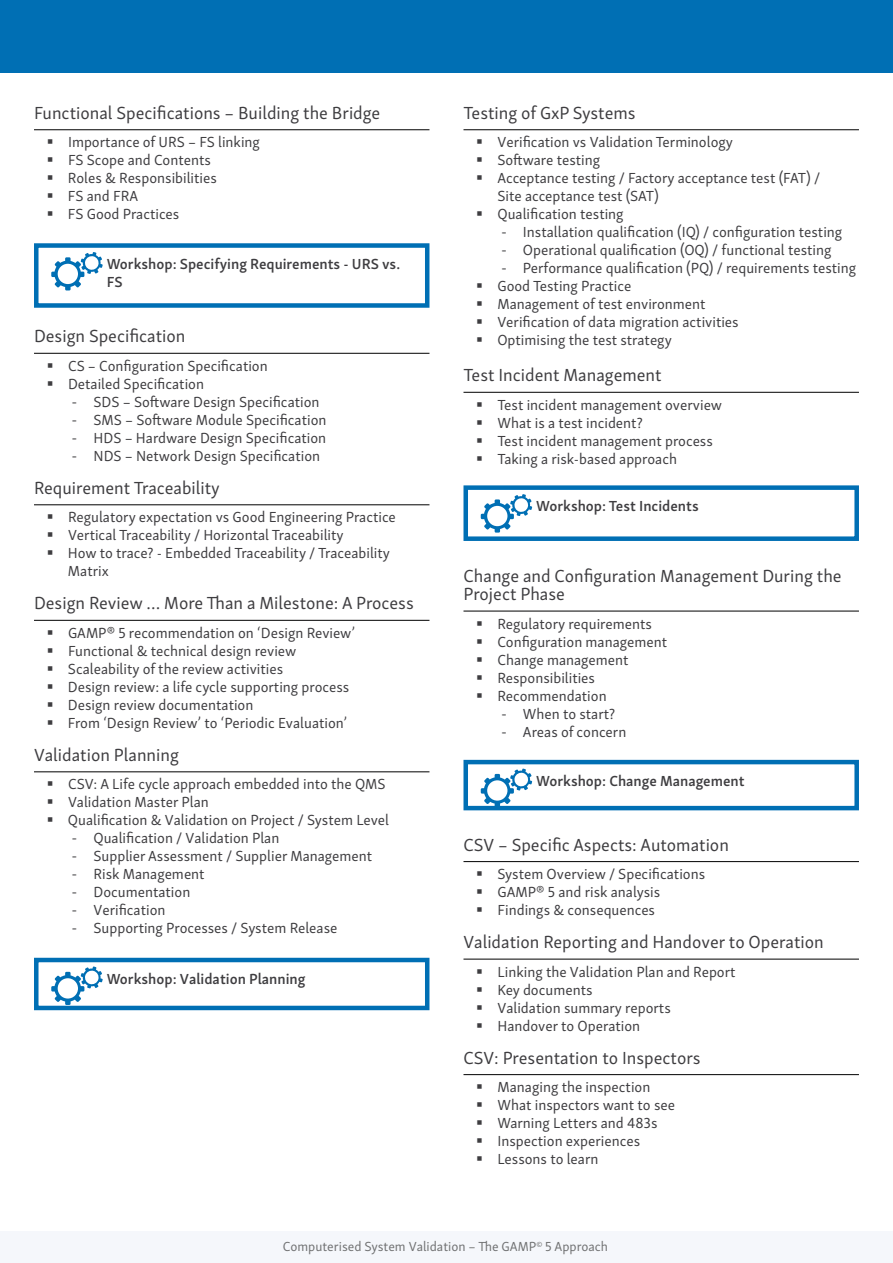
<style>
.page{position:relative;width:893px;height:1263px;background:#fff}
.page>*{position:absolute;margin:0;border:0;box-sizing:border-box;transform-origin:0 0}
.t1{font:18px/18px "Skolar Sans Latn";color:#3e3d40}
.t2{font:15px/18px "Skolar Sans Latn";color:#3e3d40}
.t3{font:600 15px/18px "Skolar Sans Latn";color:#3e3d40}
.t4{font:13.5px "Skolar Sans Latn";color:#707172}
.s1{font-family:"Myriad Pro"}
</style>
<div class="page">
<div style="left:0;top:0;width:893px;height:72px;background:#006fb4"></div>
<div style="left:0;top:1231px;width:893px;height:32px;background:#f5f7fb"></div>
<hr style="left:34px;top:129px;width:395px;height:1px;background:#000">
<hr style="left:34px;top:353px;width:395px;height:1px;background:#000">
<hr style="left:34px;top:504px;width:395px;height:1px;background:#000">
<hr style="left:34px;top:620px;width:395px;height:1px;background:#000">
<hr style="left:34px;top:771px;width:395px;height:1px;background:#000">
<svg style="left:51px;top:252px;width:52px;height:38px"></svg>
<div style="left:34px;top:243px;width:395px;height:65px;border:4px solid #006fb4"></div>
<svg style="left:51px;top:966px;width:52px;height:39px"></svg>
<div style="left:34px;top:958px;width:395px;height:52px;border:4px solid #006fb4"></div>
<hr style="left:463px;top:129px;width:396px;height:1px;background:#000">
<hr style="left:463px;top:392px;width:396px;height:1px;background:#000">
<hr style="left:463px;top:611px;width:396px;height:1px;background:#000">
<hr style="left:463px;top:861px;width:396px;height:1px;background:#000">
<hr style="left:463px;top:959px;width:396px;height:1px;background:#000">
<hr style="left:463px;top:1074px;width:396px;height:1px;background:#000">
<svg style="left:481px;top:494px;width:51px;height:39px"></svg>
<div style="left:463px;top:485px;width:396px;height:56px;border:4px solid #006fb4"></div>
<svg style="left:481px;top:768px;width:51px;height:37px"></svg>
<div style="left:463px;top:760px;width:396px;height:50px;border:4px solid #006fb4"></div>
<p class="t1" style="left:34px;top:102px;width:348px">Functional Specifications – Building the Bridge</p>
<p class="t2" style="left:68px;top:132px;width:194px">Importance of URS – FS linking<br>FS Scope and Contents<br>Roles &amp; Responsibilities<br>FS and FRA<br>FS Good Practices</p>
<p class="t3" style="left:107px;top:254px;width:295px">Workshop: Specifying Requirements - URS vs.<br>FS</p>
<p class="t1" style="left:34px;top:326px;width:153px">Design Specification</p>
<p class="t2" style="left:68px;top:355px;width:201px">CS – Configuration Specification<br>Detailed Specification</p>
<p class="t2" style="left:72px;top:391px;width:249px"><span class="s1">-</span> SDS – Software Design Specification</p>
<p class="t2" style="left:72px;top:409px;width:256px"><span class="s1">-</span> SMS – Software Module Specification</p>
<p class="t2" style="left:72px;top:427px;width:256px"><span class="s1">-</span> HDS – Hardware Design Specification</p>
<p class="t2" style="left:72px;top:445px;width:249px"><span class="s1">-</span> NDS – Network Design Specification</p>
<p class="t1" style="left:34px;top:477px;width:187px">Requirement Traceability</p>
<p class="t2" style="left:68px;top:507px;width:329px">Regulatory expectation vs Good Engineering Practice Vertical Traceability / Horizontal Traceability<br>How to trace? - Embedded Traceability / Traceability Matrix</p>
<p class="t1" style="left:34px;top:593px;width:381px">Design Review … More Than a Milestone: A Process</p>
<p class="t2" style="left:68px;top:622px;width:289px">GAMP® 5 recommendation on ‘Design Review’ Functional &amp; technical design review Scaleability of the review activities<br>Design review: a life cycle supporting process Design review documentation<br>From ‘Design Review’ to ‘Periodic Evaluation’</p>
<p class="t1" style="left:34px;top:744px;width:146px">Validation Planning</p>
<p class="t2" style="left:68px;top:774px;width:323px">CSV: A Life cycle approach embedded into the QMS<br>Validation Master Plan<br>Qualification &amp; Validation on Project / System Level</p>
<p class="t2" style="left:72px;top:828px;width:209px"><span class="s1">-</span> Qualification / Validation Plan</p>
<p class="t2" style="left:72px;top:846px;width:301px"><span class="s1">-</span> Supplier Assessment / Supplier Management</p>
<p class="t2" style="left:72px;top:864px;width:134px"><span class="s1">-</span> Risk Management</p>
<p class="t2" style="left:72px;top:882px;width:120px"><span class="s1">-</span> Documentation</p>
<p class="t2" style="left:72px;top:900px;width:95px"><span class="s1">-</span> Verification</p>
<p class="t2" style="left:72px;top:918px;width:267px"><span class="s1">-</span> Supporting Processes / System Release</p>
<p class="t3" style="left:107px;top:968px;width:200px">Workshop: Validation Planning</p>
<p class="t1" style="left:463px;top:102px;width:174px">Testing of GxP Systems</p>
<p class="t2" style="left:497px;top:132px;width:324px">Verification vs Validation Terminology<br>Software testing<br>Acceptance testing / Factory acceptance test (FAT) /<br>Site acceptance test (SAT)<br>Qualification testing</p>
<p class="t2" style="left:502px;top:222px;width:342px"><span class="s1">-</span> Installation qualification (IQ) / configuration testing</p>
<p class="t2" style="left:502px;top:240px;width:331px"><span class="s1">-</span> Operational qualification (OQ) / functional testing</p>
<p class="t2" style="left:497px;top:258px;width:360px"><span class="s1">-</span> Performance qualification (PQ) / requirements testing Good Testing Practice<br>Management of test environment<br>Verification of data migration activities<br>Optimising the test strategy</p>
<p class="t1" style="left:463px;top:365px;width:200px">Test Incident Management</p>
<p class="t2" style="left:497px;top:394px;width:226px">Test incident management overview<br>What is a test incident?<br>Test incident management process<br>Taking a risk-based approach</p>
<p class="t3" style="left:536px;top:496px;width:164px">Workshop: Test Incidents</p>
<p class="t1" style="left:463px;top:565px;width:380px">Change and Configuration Management During the<br>Project Phase</p>
<p class="t2" style="left:497px;top:613px;width:171px">Regulatory requirements<br>Configuration management<br>Change management<br>Responsibilities<br>Recommendation</p>
<p class="t2" style="left:502px;top:703px;width:115px"><span class="s1">-</span> When to start?</p>
<p class="t2" style="left:502px;top:721px;width:126px"><span class="s1">-</span> Areas of concern</p>
<p class="t3" style="left:536px;top:770px;width:210px">Workshop: Change Management</p>
<p class="t1" style="left:463px;top:834px;width:267px">CSV – Specific Aspects: Automation</p>
<p class="t2" style="left:497px;top:864px;width:209px">System Overview / Specifications<br>GAMP® 5 and risk analysis<br>Findings &amp; consequences</p>
<p class="t1" style="left:463px;top:931px;width:362px">Validation Reporting and Handover to Operation</p>
<p class="t2" style="left:497px;top:961px;width:240px">Linking the Validation Plan and Report<br>Key documents<br>Validation summary reports<br>Handover to Operation</p>
<p class="t1" style="left:463px;top:1047px;width:239px">CSV: Presentation to Inspectors</p>
<p class="t2" style="left:497px;top:1077px;width:179px">Managing the inspection<br>What inspectors want to see<br>Warning Letters and 483s<br>Inspection experiences<br>Lessons to learn</p>
<p class="t4" style="left:283px;top:1236px;width:327px">Computerised System Validation – The GAMP<sup>©</sup> 5 Approach</p>
</div>
